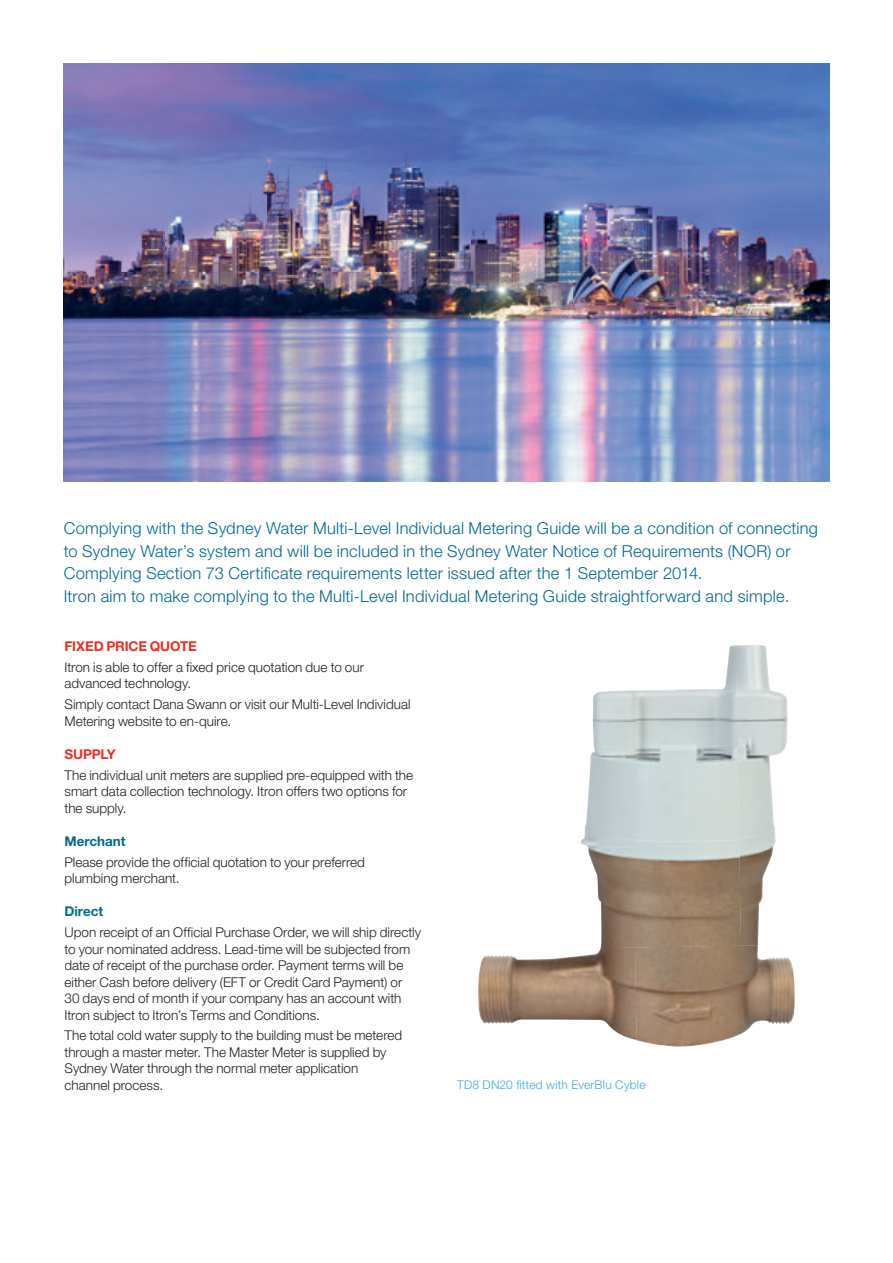
<style>
.page{position:relative;width:893px;height:1263px;background:#fff}
.page>*{position:absolute;margin:0;border:0;box-sizing:border-box;transform-origin:0 0}
.t1{font:300 16.5px/22.5px "Helvetica Neue LT Std";letter-spacing:.015em;color:#006991}
.t2{font:300 13.5px/16.5px "Helvetica Neue LT Std";color:#231f20}
.t3{font:700 13.5px "Helvetica Neue LT Std";letter-spacing:-.01em;color:#ee2e22}
.t4{font:700 13.5px "Helvetica Neue LT Std";letter-spacing:-.005em;color:#006991}
.t5{font:300 12px "Helvetica Neue LT Std";letter-spacing:.02em;color:#36acdd}
</style>
<div class="page">
<img style="left:593px;top:645px;width:143px;height:100px">
<img style="left:736px;top:645px;width:52px;height:300px">
<img style="left:581px;top:745px;width:158px;height:102px">
<img style="left:588px;top:845px;width:153px;height:102px">
<img style="left:478px;top:947px;width:157px;height:93px">
<img style="left:635px;top:945px;width:160px;height:102px">
<img style="left:64px;top:64px;width:765px;height:418px">
<p class="t1" style="left:64px;top:517px;width:756px">Complying with the Sydney Water Multi-Level Individual Metering Guide will be a condition of connecting to Sydney Water’s system and will be included in the Sydney Water Notice of Requirements (NOR) or Complying Section 73 Certificate requirements letter issued after the 1 September 2014.<br>Itron aim to make complying to the Multi-Level Individual Metering Guide straightforward and simple.</p>
<p class="t3" style="left:64px;top:638px;width:134px">FIXED PRICE QUOTE</p>
<p class="t2" style="left:64px;top:659px;width:301px">Itron is able to offer a fixed price quotation due to our advanced technology.</p>
<p class="t2" style="left:64px;top:696px;width:348px">Simply contact Dana Swann or visit our Multi-Level Individual<br>Metering website to en-quire.</p>
<p class="t3" style="left:64px;top:746px;width:53px">SUPPLY</p>
<p class="t2" style="left:64px;top:766px;width:350px">The individual unit meters are supplied pre-equipped with the smart data collection technology. Itron offers two options for the supply.</p>
<p class="t4" style="left:64px;top:833px;width:62px">Merchant</p>
<p class="t2" style="left:64px;top:853px;width:302px">Please provide the official quotation to your preferred plumbing merchant.</p>
<p class="t4" style="left:64px;top:903px;width:40px">Direct</p>
<p class="t2" style="left:64px;top:924px;width:358px">Upon receipt of an Official Purchase Order, we will ship directly to your nominated address. Lead-time will be subjected from date of receipt of the purchase order. Payment terms will be either Cash before delivery (EFT or Credit Card Payment) or<br>30 days end of month if your company has an account with Itron subject to Itron’s Terms and Conditions.</p>
<p class="t2" style="left:64px;top:1027px;width:339px">The total cold water supply to the building must be metered through a master meter. The Master Meter is supplied by Sydney Water through the normal meter application channel process.</p>
<p class="t5" style="left:457px;top:1077px;width:190px">TD8 DN20 fitted with EverBlu Cyble</p>
</div>
